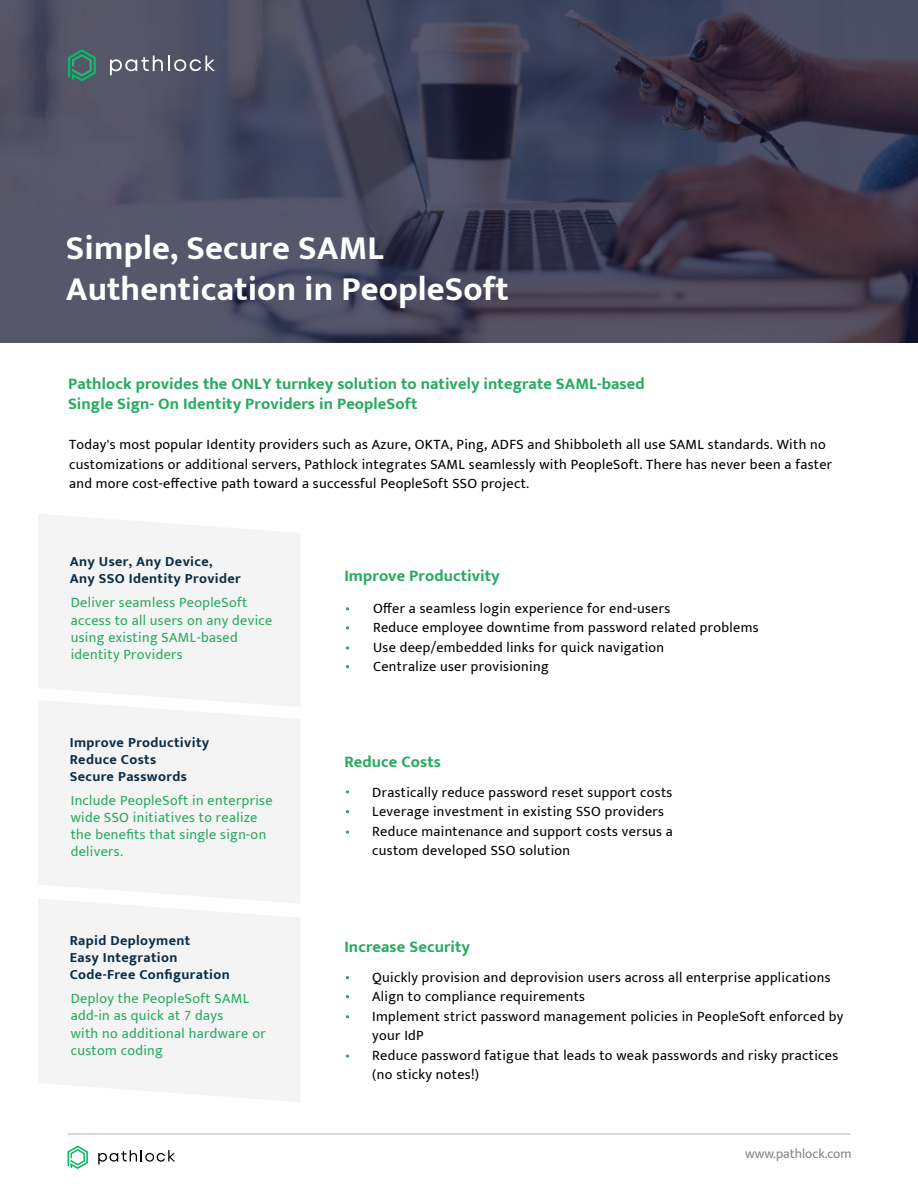
<style>
.page{position:relative;width:918px;height:1188px;background:#fff}
.page>*{position:absolute;margin:0;border:0;box-sizing:border-box;transform-origin:0 0}
.t1{font:700 34.5px/41.4px "Mukta";letter-spacing:.005em;color:#fff}
.t2{font:700 16.5px/19.8px "Mukta";letter-spacing:.005em;color:#27aa60}
.t3{font:14.25px/19.5px "Mukta";letter-spacing:.025em;color:#000}
.t4{font:14.25px/17.1px "Mukta";letter-spacing:.025em;color:#27aa60}
.t5{font:700 14.25px/17.1px "Mukta";letter-spacing:.025em;color:#092e49}
.t6{font:13.5px "Mukta";color:#848484}
</style>
<div class="page">
<div style="left:38px;top:707px;width:262px;height:192px;background:#f4f4f4"></div>
<svg style="left:0;top:0;width:918px;height:343px;background:#444357"></svg>
<svg style="left:38px;top:514px;width:262px;height:193px;fill:#f4f4f4"></svg>
<svg style="left:110px;top:56px;width:105px;height:19px;background:#767686"></svg>
<svg style="left:68px;top:49px;width:28px;height:32px"></svg>
<hr style="left:68px;top:1134px;width:782px;height:1px;background:#b5b5b5">
<svg style="left:98px;top:1150px;width:77px;height:15px"></svg>
<svg style="left:68px;top:1146px;width:20px;height:23px"></svg>
<svg style="left:346px;top:646px;width:3px;height:4px"></svg>
<svg style="left:346px;top:790px;width:3px;height:4px"></svg>
<svg style="left:38px;top:899px;width:262px;height:203px;fill:#f4f4f4"></svg>
<svg style="left:346px;top:1054px;width:3px;height:4px"></svg>
<h1 class="t1" style="left:66px;top:226px;width:444px">Simple, Secure SAML<br>Authentication in PeopleSoft</h1>
<p class="t2" style="left:68px;top:374px;width:578px">Pathlock provides the ONLY turnkey solution to natively integrate SAML-based<br>Single Sign- On Identity Providers in PeopleSoft</p>
<p class="t3" style="left:69px;top:434px;width:765px">Today's most popular Identity providers such as Azure, OKTA, Ping, ADFS and Shibboleth all use SAML standards. With no customizations or additional servers, Pathlock integrates SAML seamlessly with PeopleSoft. There has never been a faster and more cost-effective path toward a successful PeopleSoft SSO project.</p>
<p class="t5" style="left:70px;top:552px;width:173px">Any User, Any Device,<br>Any SSO Identity Provider</p>
<p class="t4" style="left:71px;top:594px;width:203px">Deliver seamless PeopleSoft access to all users on any device using existing SAML-based identity Providers</p>
<p class="t5" style="left:70px;top:733px;width:141px">Improve Productivity<br>Reduce Costs<br>Secure Passwords</p>
<p class="t4" style="left:71px;top:792px;width:203px">Include PeopleSoft in enterprise wide SSO initiatives to realize the benefits that single sign-on delivers.</p>
<p class="t5" style="left:70px;top:932px;width:161px">Rapid Deployment<br>Easy Integration<br>Code-Free Configuration</p>
<p class="t4" style="left:71px;top:990px;width:196px">Deploy the PeopleSoft SAML add-in as quick at 7 days<br>with no additional hardware or custom coding</p>
<p class="t2" style="left:344px;top:565px;width:157px">Improve Productivity</p>
<p class="t3" style="left:373px;top:598px;width:387px">Offer a seamless login experience for end-users<br>Reduce employee downtime from password related problems Use deep/embedded links for quick navigation<br>Centralize user provisioning</p>
<p class="t2" style="left:344px;top:751px;width:98px">Reduce Costs</p>
<p class="t3" style="left:372px;top:782px;width:302px">Drastically reduce password reset support costs Leverage investment in existing SSO providers Reduce maintenance and support costs versus a custom developed SSO solution</p>
<p class="t2" style="left:344px;top:937px;width:127px">Increase Security</p>
<p class="t3" style="left:372px;top:967px;width:473px">Quickly provision and deprovision users across all enterprise applications Align to compliance requirements<br>Implement strict password management policies in PeopleSoft enforced by your IdP<br>Reduce password fatigue that leads to weak passwords and risky practices (no sticky notes!)</p>
<p class="t6" style="left:745px;top:1145px;width:108px">www.pathlock.com</p>
</div>
